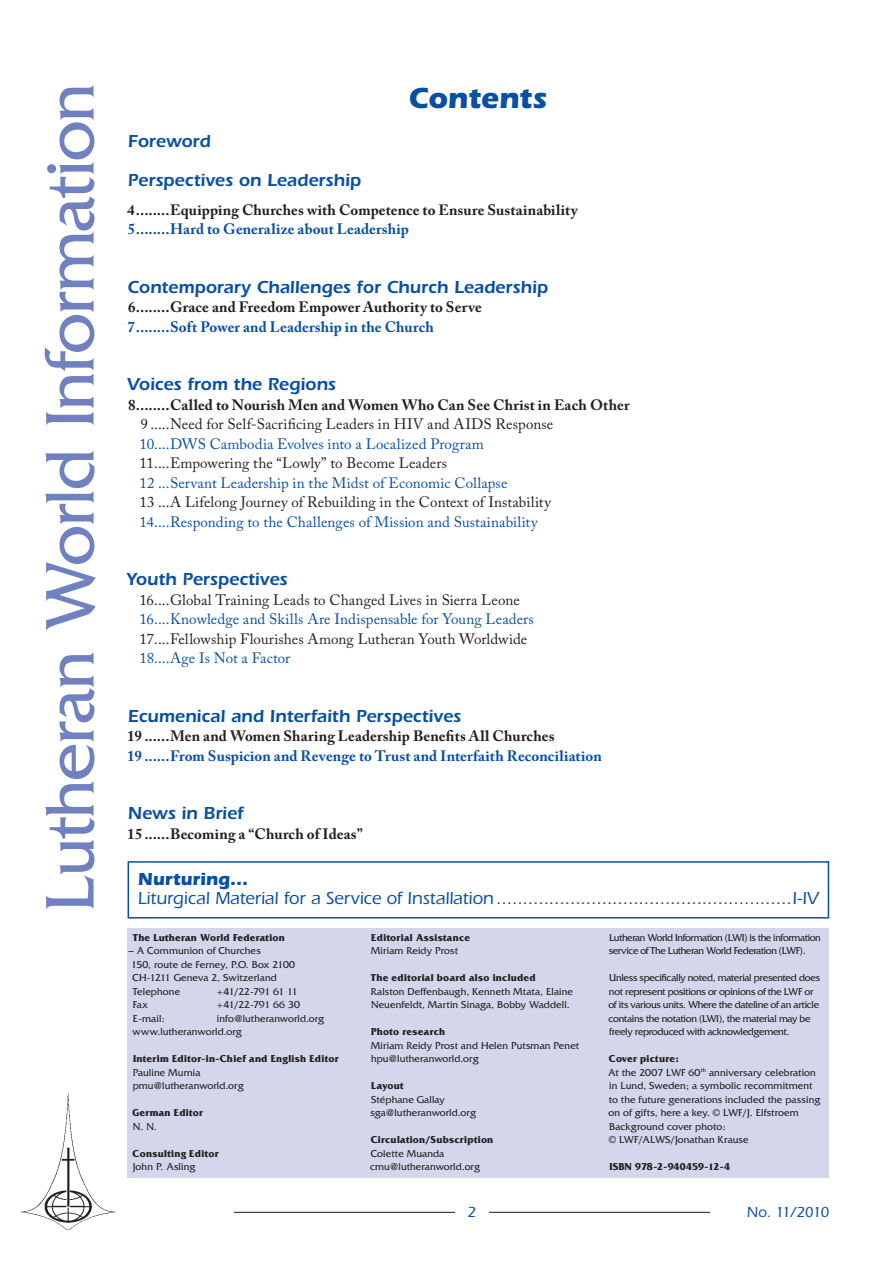
<style>
.page{position:relative;width:893px;height:1263px;background:#fff}
.page>*{position:absolute;margin:0;border:0;box-sizing:border-box;transform-origin:0 0}
.t1{font:72px "Friz Quadrata";letter-spacing:-.02em;color:#6f81c0}
.t2{font:700 30px "Itc Eras";letter-spacing:-.005em;color:#0850a3}
.t3{font:600 18px/39px "Itc Eras";color:#0850a3}
.t4{font:500 18px "Itc Eras";letter-spacing:-.005em;color:#0850a3}
.t5{font:700 18px "Itc Eras";color:#0850a3}
.t6{font:15px "Adobe Caslon Pro";letter-spacing:.005em;color:#231f20}
.t7{font:700 15px "Adobe Caslon Pro";letter-spacing:.01em;color:#231f20}
.t8{font:15px "Adobe Caslon Pro";letter-spacing:.005em;color:#0850a3}
.t9{font:700 15px "Adobe Caslon Pro";letter-spacing:.01em;color:#0850a3}
.t10{font:500 15px "Itc Eras";letter-spacing:-.07em;color:#0850a3}
.t11{font:10.5px/13.5px "Friz Quadrata";letter-spacing:.005em;color:#231f20}
.t12{font:10.5px/13.5px "Friz Quadrata";letter-spacing:-.03em;color:#231f20}
.t13{font:700 10.5px "Friz Quadrata";letter-spacing:.025em;color:#231f20}
.t14{font:10.5px/13.5px "Friz Quadrata";letter-spacing:-.04em;color:#231f20}
.t15{font:700 10.5px "Friz Quadrata";letter-spacing:.005em;color:#231f20}
.t16{font:10.5px "Friz Quadrata";letter-spacing:-.045em;color:#231f20}
.s1{font-weight:700}
</style>
<div class="page">
<hr style="left:489px;top:1212px;width:221px;height:1px;background:#231f20">
<hr style="left:234px;top:1212px;width:221px;height:1px;background:#231f20">
<img style="left:20px;top:1093px;width:96px;height:137px">
<div style="left:128px;top:928px;width:701px;height:250px;background:#d4d7ec"></div>
<div style="left:128px;top:861px;width:701px;height:57px;border:2px solid #0850a3"></div>
<h1 class="t1" style="left:30px;top:912px;width:830px;rotate:-90deg">Lutheran World Information</h1>
<h2 class="t2" style="left:408px;top:80px;width:140px">Contents</h2>
<h3 class="t3" style="left:128px;top:121px;width:235px">Foreword<br>Perspectives on Leadership</h3>
<h3 class="t7" style="left:127px;top:201px;width:452px">4.........Equipping Churches with Competence to Ensure Sustainability</h3>
<h3 class="t9" style="left:128px;top:220px;width:283px">5.........Hard to Generalize about Leadership</h3>
<h3 class="t3" style="left:128px;top:267px;width:422px">Contemporary Challenges for Church Leadership</h3>
<h3 class="t7" style="left:128px;top:298px;width:355px">6.........Grace and Freedom Empower Authority to Serve</h3>
<h3 class="t9" style="left:128px;top:318px;width:308px">7.........Soft Power and Leadership in the Church</h3>
<h3 class="t3" style="left:127px;top:365px;width:210px">Voices from the Regions</h3>
<h3 class="t7" style="left:128px;top:396px;width:503px">8.........Called to Nourish Men and Women Who Can See Christ in Each Other</h3>
<h3 class="t6" style="left:140px;top:415px;width:414px">9......Need for Self-Sacrificing Leaders in HIV and AIDS Response</h3>
<h3 class="t8" style="left:140px;top:435px;width:346px">10.....DWS Cambodia Evolves into a Localized Program</h3>
<h3 class="t6" style="left:140px;top:454px;width:309px">11.....Empowering the “Lowly” to Become Leaders</h3>
<h3 class="t8" style="left:140px;top:474px;width:369px">12....Servant Leadership in the Midst of Economic Collapse</h3>
<h3 class="t6" style="left:140px;top:493px;width:413px">13....A Lifelong Journey of Rebuilding in the Context of Instability</h3>
<h3 class="t8" style="left:140px;top:513px;width:400px">14.....Responding to the Challenges of Mission and Sustainability</h3>
<h3 class="t3" style="left:127px;top:560px;width:162px">Youth Perspectives</h3>
<h3 class="t6" style="left:140px;top:591px;width:382px">16.....Global Training Leads to Changed Lives in Sierra Leone</h3>
<h3 class="t8" style="left:140px;top:610px;width:396px">16.....Knowledge and Skills Are Indispensable for Young Leaders</h3>
<h3 class="t6" style="left:140px;top:630px;width:389px">17.....Fellowship Flourishes Among Lutheran Youth Worldwide</h3>
<h3 class="t8" style="left:140px;top:649px;width:152px">18.....Age Is Not a Factor</h3>
<h3 class="t3" style="left:128px;top:696px;width:335px">Ecumenical and Interfaith Perspectives</h3>
<h3 class="t7" style="left:127px;top:727px;width:429px">19.......Men and Women Sharing Leadership Benefits All Churches</h3>
<h3 class="t9" style="left:127px;top:747px;width:476px">19.......From Suspicion and Revenge to Trust and Interfaith Reconciliation</h3>
<h3 class="t3" style="left:128px;top:794px;width:117px">News in Brief</h3>
<h3 class="t7" style="left:127px;top:825px;width:237px">15.......Becoming a “Church of Ideas”</h3>
<h3 class="t5" style="left:138px;top:868px;width:112px">Nurturing…</h3>
<h3 class="t4" style="left:138px;top:888px;width:682px">Liturgical Material for a Service of Installation........................................................I-IV</h3>
<p class="t13" style="left:133px;top:931px;width:154px">The Lutheran World Federation</p>
<p class="t11" style="left:129px;top:944px;width:168px">– A Communion of Churches<br>150, route de Ferney, P.O. Box 2100<br>CH-1211 Geneva 2, Switzerland<br>Telephone</p>
<p class="t16" style="left:217px;top:985px;width:82px">+41/22-791 61 11</p>
<p class="t11" style="left:133px;top:998px;width:17px">Fax</p>
<p class="t11" style="left:217px;top:998px;width:85px">+41/22-791 66 30</p>
<p class="t11" style="left:133px;top:1011px;width:34px">E-mail:</p>
<p class="t11" style="left:132px;top:1011px;width:193px;text-indent:84px">info@lutheranworld.org www.lutheranworld.org</p>
<p class="t13" style="left:133px;top:1053px;width:207px">Interim Editor-in-Chief and English Editor</p>
<p class="t11" style="left:133px;top:1065px;width:113px">Pauline Mumia pmu@lutheranworld.org</p>
<p class="t13" style="left:133px;top:1107px;width:72px">German Editor</p>
<p class="t11" style="left:133px;top:1119px;width:25px">N. N.</p>
<p class="t13" style="left:133px;top:1147px;width:87px">Consulting Editor</p>
<p class="t11" style="left:133px;top:1160px;width:64px">John P. Asling</p>
<p class="t13" style="left:371px;top:931px;width:101px">Editorial Assistance</p>
<p class="t11" style="left:371px;top:944px;width:89px">Miriam Reidy Prost</p>
<p class="t13" style="left:371px;top:972px;width:166px">The editorial board also included</p>
<p class="t11" style="left:371px;top:984px;width:204px">Ralston Deffenbaugh, Kenneth Mtata, Elaine<br>Neuenfeldt, Martin Sinaga, Bobby Waddell.</p>
<p class="t13" style="left:371px;top:1026px;width:76px">Photo research</p>
<p class="t11" style="left:371px;top:1038px;width:210px">Miriam Reidy Prost and Helen Putsman Penet hpu@lutheranworld.org</p>
<p class="t13" style="left:371px;top:1080px;width:34px">Layout</p>
<p class="t11" style="left:371px;top:1092px;width:107px">Stéphane Gallay sga@lutheranworld.org</p>
<p class="t13" style="left:371px;top:1134px;width:124px">Circulation/subscription</p>
<p class="t11" style="left:370px;top:1146px;width:111px">Colette Muanda cmu@lutheranworld.org</p>
<p class="t14" style="left:609px;top:930px;width:214px">Lutheran World Information (LWI) is the information service of The Lutheran World Federation (LWF).</p>
<p class="t12" style="left:608px;top:971px;width:213px">Unless specifically noted, material presented does not represent positions or opinions of the LWF or of its various units. Where the dateline of an article contains the notation (LWI), the material may be freely reproduced with acknowledgement.</p>
<p class="t11" style="left:608px;top:1052px;width:214px"><span class="s1">Cover picture:<br></span>At the 2007 LWF 60<sup>th</sup> anniversary celebration in Lund, Sweden; a symbolic recommitment to the future generations included the passing on of gifts, here a key. © LWF/J. Elfstroem Background cover photo:<br>© LWF/ALWS/Jonathan Krause</p>
<p class="t15" style="left:609px;top:1161px;width:122px">ISBN 978-2-940459-12-4</p>
<h3 class="t10" style="left:747px;top:1203px;width:84px">No. 11/2010</h3>
</div>
